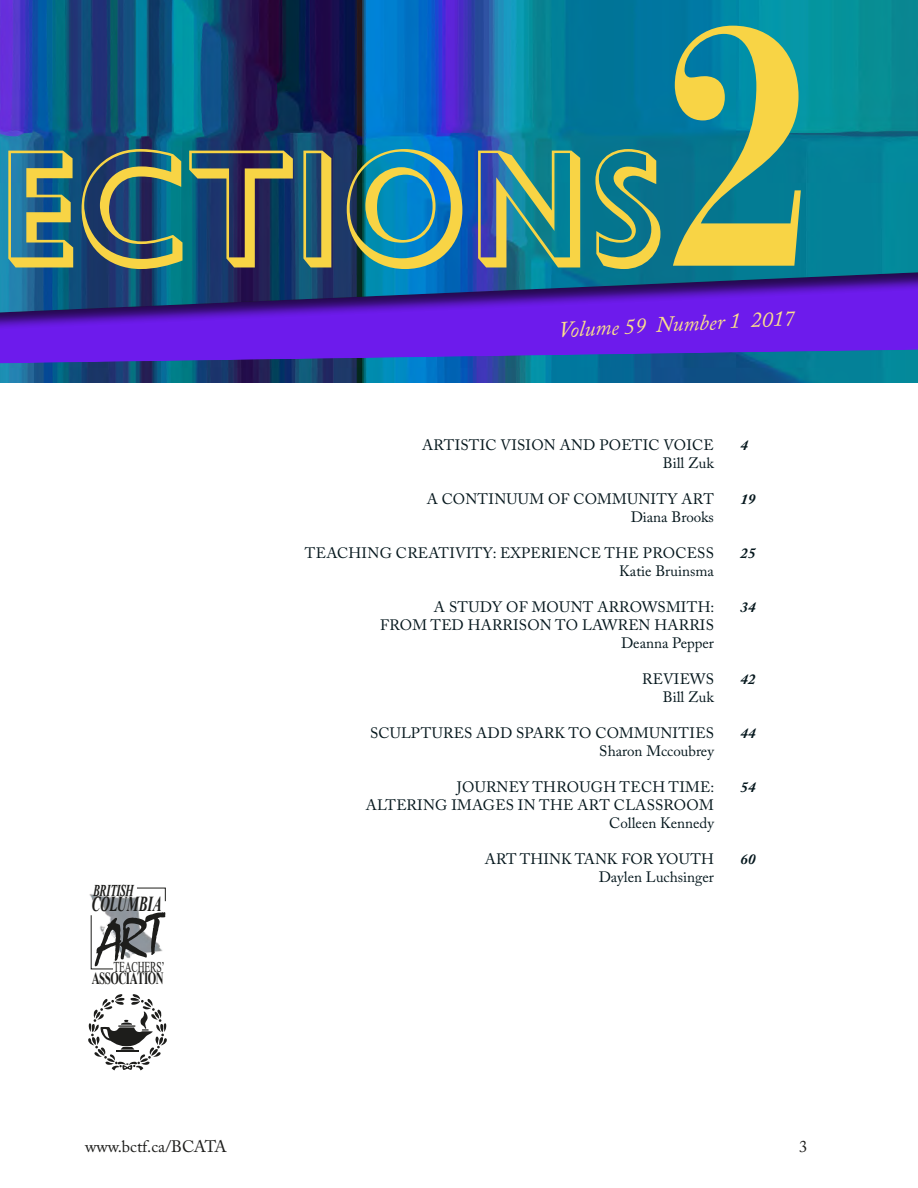
<style>
.page{position:relative;width:918px;height:1188px;background:#fff}
.page>*{position:absolute;margin:0;border:0;box-sizing:border-box;transform-origin:0 0}
.Interview_questions{font:155.25px "Gill Sans Shadow MT Pro";letter-spacing:-.005em;color:#f8d445}
.Interview_questions-2{font:italic 22.05px "Adobe Caslon Pro";color:#fbe18b}
.t1{font:italic 700 21.3px "Times New Roman";letter-spacing:-.02em;color:#1d1d1b;scale:.64 1}
.t2{font:700 17.25px "Times New Roman";letter-spacing:-.04em;color:#1d1d1b;scale:.64 1}
.Interview_questions-3{font:16.5px "Adobe Caslon Pro";color:#1d1d1b}
.t3{font:italic 700 16.5px "Times New Roman";letter-spacing:-.03em;color:#1d1d1b;scale:.64 1}
.Interview_questions-4{font:15px "Adobe Caslon Pro";letter-spacing:.01em;color:#05171d}
.Interview_questions-5{font:italic 700 15px "Adobe Caslon Pro";color:#05171d}
.t4{font:15px "Times New Roman";letter-spacing:-.02em;color:#1d1d1b;scale:.64 1}
.s1{font-family:"Bauer Bodoni Std";font-weight:700;font-stretch:condensed;font-size:340.95px}
</style>
<div class="page">
<img style="left:0;top:0;width:918px;height:270px">
<svg style="left:88px;top:994px;width:79px;height:77px"></svg>
<svg style="left:0;top:270px;width:918px;height:113px;background:#3e36b5"></svg>
<img style="left:89px;top:887px;width:77px;height:78px">
<svg style="left:137px;top:888px;width:29px;height:14px"></svg>
<svg style="left:91px;top:912px;width:74px;height:57px"></svg>
<p class="Interview_questions" style="left:-3px;top:122px;width:823px">ECTIONS<span class="s1">2</span></p>
<p class="t3" style="left:93px;top:879px;width:65px">BRITISH</p>
<p class="t1" style="left:91px;top:889px;width:111px">COLUMBIA</p>
<p class="t4" style="left:114px;top:956px;width:81px">TEACHERS’</p>
<p class="t2" style="left:92px;top:966px;width:114px">ASSOCIATION</p>
<p class="Interview_questions-2" style="left:558px;top:317px;width:238px;rotate:-3deg">Volume 59 Number 1 2017</p>
<p class="Interview_questions-4" style="left:422px;top:436px;width:293px">ARTISTIC VISION AND POETIC VOICE</p>
<p class="Interview_questions-4" style="left:663px;top:454px;width:53px">Bill Zuk</p>
<p class="Interview_questions-4" style="left:427px;top:490px;width:289px">A CONTINUUM OF COMMUNITY ART</p>
<p class="Interview_questions-4" style="left:631px;top:508px;width:85px">Diana Brooks</p>
<p class="Interview_questions-4" style="left:305px;top:544px;width:411px">TEACHING CREATIVITY: EXPERIENCE THE PROCESS</p>
<p class="Interview_questions-4" style="left:619px;top:562px;width:96px">Katie Bruinsma</p>
<p class="Interview_questions-4" style="left:434px;top:598px;width:282px">A STUDY OF MOUNT ARROWSMITH:</p>
<p class="Interview_questions-4" style="left:380px;top:616px;width:335px">FROM TED HARRISON TO LAWREN HARRIS</p>
<p class="Interview_questions-4" style="left:621px;top:634px;width:94px">Deanna Pepper</p>
<p class="Interview_questions-4" style="left:642px;top:670px;width:73px">REVIEWS</p>
<p class="Interview_questions-4" style="left:663px;top:688px;width:53px">Bill Zuk</p>
<p class="Interview_questions-4" style="left:370px;top:724px;width:345px">SCULPTURES ADD SPARK TO COMMUNITIES</p>
<p class="Interview_questions-4" style="left:599px;top:742px;width:116px">Sharon Mccoubrey</p>
<p class="Interview_questions-4" style="left:457px;top:778px;width:259px">JOURNEY THROUGH TECH TIME:</p>
<p class="Interview_questions-4" style="left:366px;top:796px;width:349px">ALTERING IMAGES IN THE ART CLASSROOM</p>
<p class="Interview_questions-4" style="left:609px;top:814px;width:106px">Colleen Kennedy</p>
<p class="Interview_questions-4" style="left:485px;top:850px;width:231px">ART THINK TANK FOR YOUTH</p>
<p class="Interview_questions-4" style="left:599px;top:868px;width:117px">Daylen Luchsinger</p>
<p class="Interview_questions-5" style="left:741px;top:436px;width:9px">4</p>
<p class="Interview_questions-5" style="left:741px;top:490px;width:16px">19</p>
<p class="Interview_questions-5" style="left:741px;top:544px;width:16px">25</p>
<p class="Interview_questions-5" style="left:741px;top:598px;width:16px">34</p>
<p class="Interview_questions-5" style="left:741px;top:670px;width:16px">42</p>
<p class="Interview_questions-5" style="left:741px;top:724px;width:16px">44</p>
<p class="Interview_questions-5" style="left:741px;top:778px;width:16px">54</p>
<p class="Interview_questions-5" style="left:741px;top:850px;width:16px">60</p>
<p class="Interview_questions-3" style="left:85px;top:1137px;width:143px">www.bctf.ca/BCATA</p>
<p class="Interview_questions-3" style="left:799px;top:1137px;width:10px">3</p>
</div>
